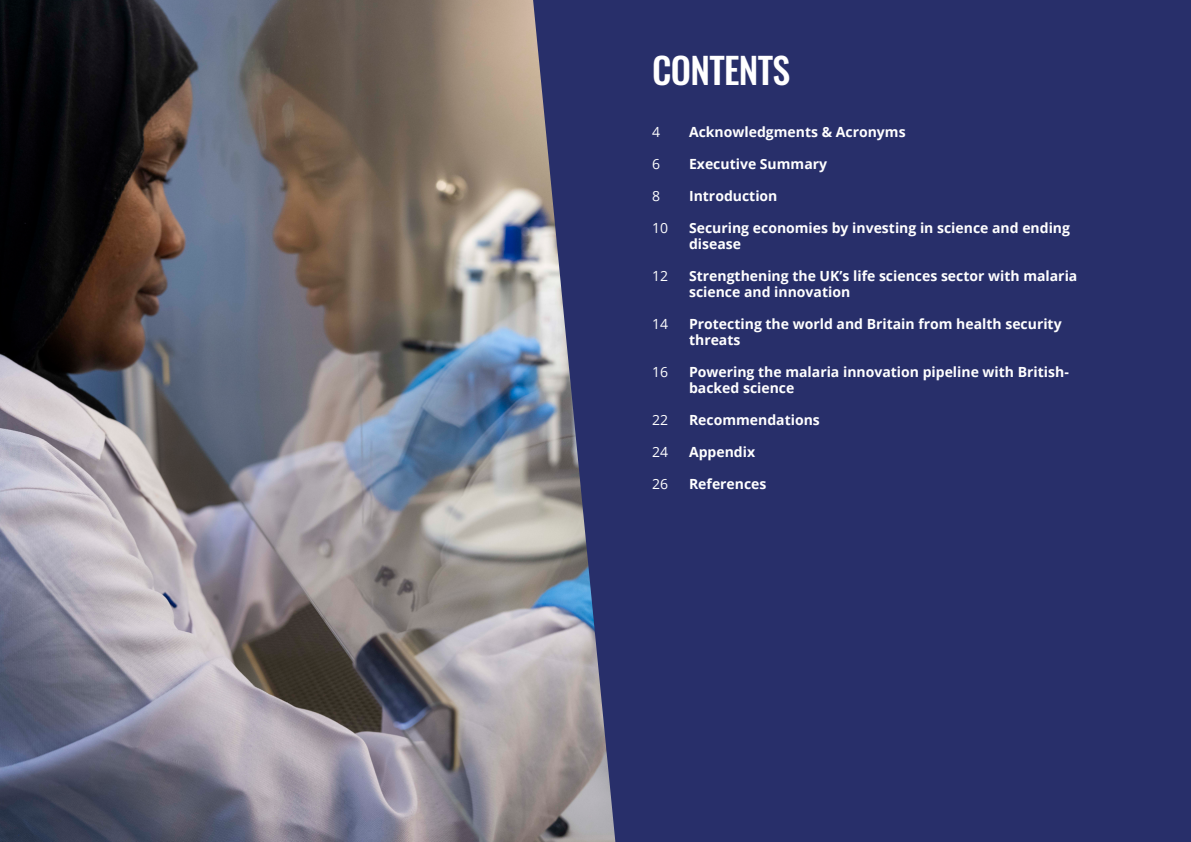
<style>
.page{position:relative;width:1191px;height:842px;background:#fff}
.page>*{position:absolute;margin:0;border:0;box-sizing:border-box;transform-origin:0 0}
.t1{font:36px "Oswald";letter-spacing:-.02em;color:#fff}
.t2{font:700 14px/16px "Open Sans";color:#fff}
.t3{font:14px "Open Sans";color:#fff}
</style>
<div class="page">
<div style="left:435px;top:0;width:756px;height:842px;background:#282f6a"></div>
<img style="left:0;top:0;width:615px;height:842px">
<h1 class="t1" style="left:652px;top:39px;width:140px">CONTENTS</h1>
<p class="t3" style="left:652px;top:122px;width:10px">4</p>
<p class="t3" style="left:652px;top:154px;width:10px">6</p>
<p class="t3" style="left:652px;top:186px;width:10px">8</p>
<p class="t3" style="left:652px;top:218px;width:18px">10</p>
<p class="t3" style="left:652px;top:266px;width:18px">12</p>
<p class="t3" style="left:652px;top:314px;width:18px">14</p>
<p class="t3" style="left:652px;top:362px;width:18px">16</p>
<p class="t3" style="left:652px;top:410px;width:18px">22</p>
<p class="t3" style="left:652px;top:442px;width:18px">24</p>
<p class="t3" style="left:652px;top:474px;width:18px">26</p>
<p class="t2" style="left:689px;top:123px;width:218px">Acknowledgments &amp; Acronyms</p>
<p class="t2" style="left:689px;top:155px;width:140px">Executive Summary</p>
<p class="t2" style="left:689px;top:187px;width:90px">Introduction</p>
<p class="t2" style="left:689px;top:219px;width:382px">Securing economies by investing in science and ending disease</p>
<p class="t2" style="left:689px;top:267px;width:390px">Strengthening the UK’s life sciences sector with malaria science and innovation</p>
<p class="t2" style="left:689px;top:315px;width:374px">Protecting the world and Britain from health security threats</p>
<p class="t2" style="left:689px;top:363px;width:381px">Powering the malaria innovation pipeline with British&shy;backed science</p>
<p class="t2" style="left:689px;top:411px;width:132px">Recommendations</p>
<p class="t2" style="left:689px;top:443px;width:68px">Appendix</p>
<p class="t2" style="left:689px;top:475px;width:79px">References</p>
</div>
